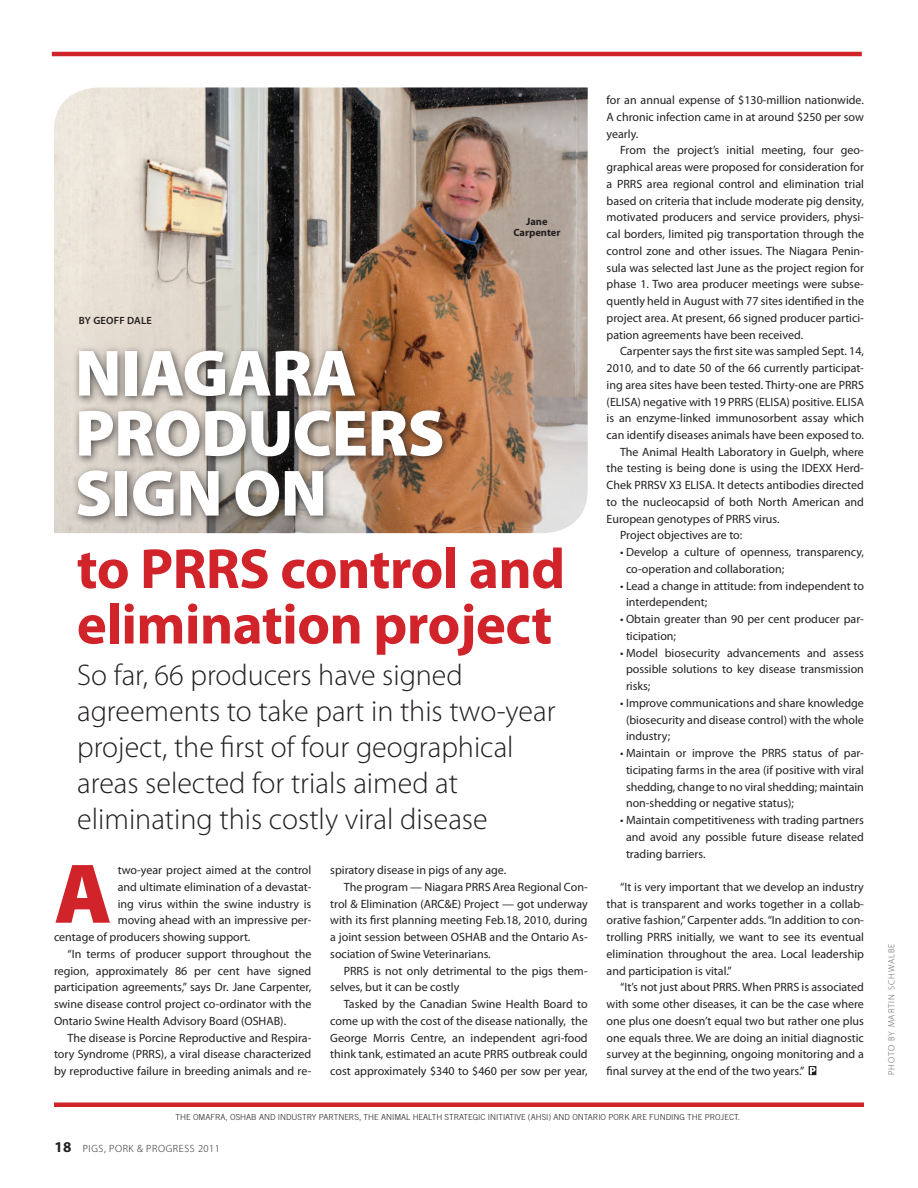
<style>
.page{position:relative;width:918px;height:1188px;background:#fff}
.page>*{position:absolute;margin:0;border:0;box-sizing:border-box;transform-origin:0 0}
.t1{font:900 85.5px "Myriad Pro";color:#d1232a}
.t2{font:900 66px/60px "Myriad Pro";letter-spacing:-.01em;color:#fff}
.t3{font:700 57px/55.5px "Myriad Pro";letter-spacing:-.01em;color:#d1232a}
.t4{font:300 30px/36px "Myriad Pro";color:#231f20}
.t5{font:12px/16.8px "Myriad Pro";color:#231f20;text-align:justify}
.t6{font:300 10.5px "Myriad Pro";letter-spacing:.06em;color:#231f20}
.t7{font:700 10.5px "Myriad Pro";color:#231f20}
.t8{font:600 10.5px "Myriad Pro";letter-spacing:.02em;color:#231f20}
.t9{font:300 9px "Myriad Pro";letter-spacing:.11em;color:#57585a}
.t10{font:300 8.25px "Trade Gothic";color:#231f20}
.s1{font-weight:700;font-size:15px}
</style>
<div class="page">
<img style="left:54px;top:87px;width:534px;height:446px">
<svg style="left:809px;top:1066px;width:7px;height:9px"></svg>
<div style="left:54px;top:1102px;width:810px;height:5px;background:#d1232a"></div>
<div style="left:72px;top:345px;width:380px;height:181px;background:#231f20;opacity:.75"></div>
<hr style="left:52px;top:52px;width:810px;height:4px;background:#d1232a">
<p class="t5" style="left:607px;top:92px;width:259px">for an annual expense of $130-million nationwide.<br>A chronic infection came in at around $250 per sow yearly.</p>
<p class="t5" style="left:607px;top:142px;width:259px;text-indent:14px">From the project’s initial meeting, four geo&shy;graphical areas were proposed for consideration for a PRRS area regional control and elimination trial based on criteria that include moderate pig density, motivated producers and service providers, physi&shy;cal borders, limited pig transportation through the control zone and other issues. The Niagara Penin&shy;sula was selected last June as the project region for phase 1. Two area producer meetings were subse&shy;quently held in August with 77 sites identified in the project area. At present, 66 signed producer partici&shy;pation agreements have been received.</p>
<p class="t5" style="left:607px;top:343px;width:259px;text-indent:14px">Carpenter says the first site was sampled Sept. 14, 2010, and to date 50 of the 66 currently participat&shy;ing area sites have been tested. Thirty-one are PRRS (ELISA) negative with 19 PRRS (ELISA) positive. ELISA is an enzyme-linked immunosorbent assay which can identify diseases animals have been exposed to.</p>
<p class="t5" style="left:607px;top:443px;width:259px;text-indent:14px">The Animal Health Laboratory in Guelph, where the testing is being done is using the IDEXX Herd-Chek PRRSV X3 ELISA. It detects antibodies directed to the nucleocapsid of both North American and European genotypes of PRRS virus.</p>
<p class="t5" style="left:620px;top:527px;width:124px">Project objectives are to:</p>
<p class="t5" style="left:626px;top:544px;width:239px;text-indent:-6px">• Develop a culture of openness, transparency, co-operation and collaboration;</p>
<p class="t5" style="left:626px;top:577px;width:239px;text-indent:-6px">• Lead a change in attitude: from independent to interdependent;</p>
<p class="t5" style="left:626px;top:611px;width:239px;text-indent:-6px">• Obtain greater than 90 per cent producer par&shy;ticipation;</p>
<p class="t5" style="left:626px;top:644px;width:239px;text-indent:-6px">• Model biosecurity advancements and assess possible solutions to key disease transmission risks;</p>
<p class="t5" style="left:626px;top:694px;width:239px;text-indent:-6px">• Improve communications and share knowledge (biosecurity and disease control) with the whole industry;</p>
<p class="t5" style="left:626px;top:744px;width:239px;text-indent:-6px">• Maintain or improve the PRRS status of par&shy;ticipating farms in the area (if positive with viral shedding, change to no viral shedding; maintain non-shedding or negative status);</p>
<p class="t5" style="left:626px;top:811px;width:239px;text-indent:-6px">• Maintain competitiveness with trading partners and avoid any possible future disease related trading barriers.</p>
<p class="t5" style="left:607px;top:878px;width:259px;text-indent:14px">“It is very important that we develop an industry that is transparent and works together in a collab&shy;orative fashion,” Carpenter adds. “In addition to con&shy;trolling PRRS initially, we want to see its eventual elimination throughout the area. Local leadership and participation is vital.”</p>
<p class="t5" style="left:607px;top:979px;width:259px;text-indent:14px">“It’s not just about PRRS. When PRRS is associated with some other diseases, it can be the case where one plus one doesn’t equal two but rather one plus one equals three. We are doing an initial diagnostic survey at the beginning, ongoing monitoring and a final survey at the end of the two years.”</p>
<p class="t10" style="left:176px;top:1112px;width:566px">THE OMAFRA, OSHAB AND INDUSTRY PARTNERS, THE ANIMAL HEALTH STRATEGIC INITIATIVE (AHSI) AND ONTARIO PORK ARE FUNDING THE PROJECT.</p>
<p class="t7" style="left:526px;top:215px;width:23px">Jane</p>
<p class="t7" style="left:513px;top:225px;width:48px">Carpenter</p>
<p class="t8" style="left:79px;top:313px;width:75px">BY GEOFF DALE</p>
<p class="t2" style="left:75px;top:344px;width:371px">NIAGARA<br>PRODUCERS<br>SIGN ON</p>
<p class="t3" style="left:77px;top:539px;width:490px">to PRRS control and elimination project</p>
<p class="t4" style="left:77px;top:658px;width:480px">So far, 66 producers have signed agreements to take part in this two-year project, the first of four geographical areas selected for trials aimed at eliminating this costly viral disease</p>
<p class="t5" style="left:118px;top:862px;width:195px">two-year project aimed at the control</p>
<p class="t5" style="left:118px;top:878px;width:195px">and ultimate elimination of a devastat-</p>
<p class="t5" style="left:118px;top:895px;width:195px">ing virus within the swine industry is</p>
<p class="t5" style="left:118px;top:912px;width:195px">moving ahead with an impressive per-</p>
<p class="t5" style="left:54px;top:929px;width:198px">centage of producers showing support.</p>
<p class="t5" style="left:54px;top:945px;width:259px;text-indent:14px">“In terms of producer support throughout the region, approximately 86 per cent have signed participation agreements,” says Dr. Jane Carpenter, swine disease control project co-ordinator with the Ontario Swine Health Advisory Board (OSHAB).</p>
<p class="t5" style="left:54px;top:1029px;width:259px;text-indent:14px">The disease is Porcine Reproductive and Respira&shy;tory Syndrome (PRRS), a viral disease characterized by reproductive failure in breeding animals and re-</p>
<p class="t1" style="left:54px;top:845px;width:59px">A</p>
<p class="t5" style="left:330px;top:862px;width:177px">spiratory disease in pigs of any age.</p>
<p class="t5" style="left:330px;top:878px;width:259px;text-indent:14px">The program — Niagara PRRS Area Regional Con&shy;trol &amp; Elimination (ARC&amp;E) Project — got underway with its first planning meeting Feb.18, 2010, during a joint session between OSHAB and the Ontario As&shy;sociation of Swine Veterinarians.</p>
<p class="t5" style="left:330px;top:962px;width:259px;text-indent:14px">PRRS is not only detrimental to the pigs them&shy;selves, but it can be costly</p>
<p class="t5" style="left:330px;top:996px;width:259px;text-indent:14px">Tasked by the Canadian Swine Health Board to come up with the cost of the disease nationally, the George Morris Centre, an independent agri-food think tank, estimated an acute PRRS outbreak could cost approximately $340 to $460 per sow per year,</p>
<p class="t6" style="left:55px;top:1143px;width:167px"><span class="s1">18</span> PIGS, PORK &amp; PROGRESS 2011</p>
<p class="t9" style="left:887px;top:1075px;width:133px;rotate:-90deg">PHOTO BY MARTIN SCHWALBE</p>
</div>
